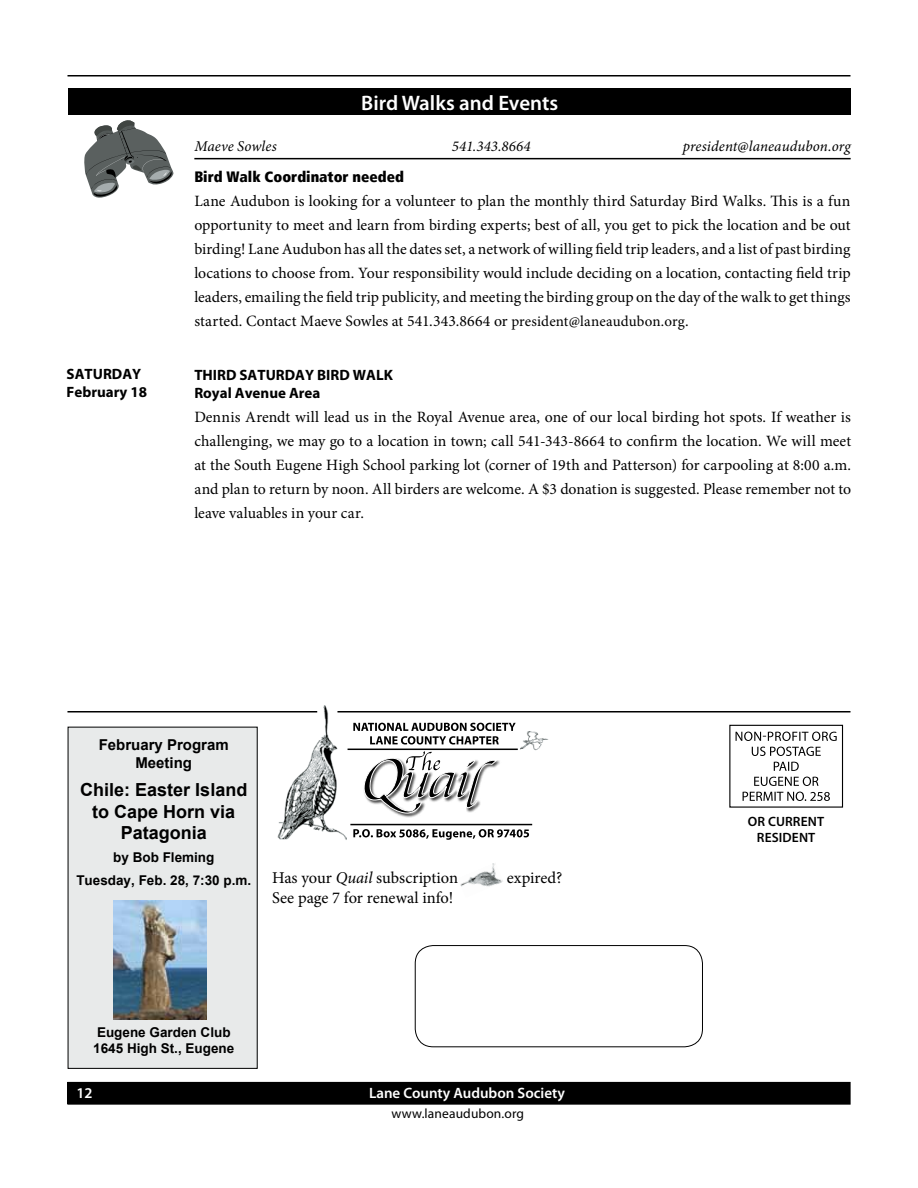
<style>
.page{position:relative;width:918px;height:1188px;background:#fff}
.page>*{position:absolute;margin:0;border:0;box-sizing:border-box;transform-origin:0 0}
.t1{font:600 21px "Myriad Pro";color:#fff}
.t2{font:700 18px/21.6px "Arial";color:#000;text-align:center}
.t3{font:16.5px "Minion Pro";color:#000}
.t4{font:15.75px/24px "Minion Pro";letter-spacing:.005em;color:#000;text-align:justify}
.t5{font:700 15px/18px "Myriad Pro";color:#000}
.t6{font:italic 15px "Minion Pro";letter-spacing:.005em;color:#000}
.t7{font:600 15px "Myriad Pro";color:#fff}
.t8{font:900 condensed 15px "Frutiger LT";color:#000}
.t9{font:700 15px/18px "Arial";color:#000;text-align:center}
.t10{font:700 13.5px/23px "Arial";color:#000;text-align:center}
.t11{font:13.5px "Myriad Pro";letter-spacing:.01em;color:#000}
.t12{font:600 13.5px/16.2px "Myriad Pro";letter-spacing:.01em;color:#000;text-align:center}
.s1{font-size:15px}
.s2{font-style:italic}
</style>
<div class="page">
<hr style="left:68px;top:75px;width:782px;height:1px;background:#000">
<div style="left:68px;top:1082px;width:782px;height:22px;background:#000"></div>
<div style="left:68px;top:1082px;width:782px;height:23px;border:1px solid #000"></div>
<div style="left:729px;top:725px;width:114px;height:83px;border:1px solid #000"></div>
<svg style="left:743px;top:792px;width:87px;height:9px"></svg>
<svg style="left:754px;top:777px;width:65px;height:9px"></svg>
<svg style="left:774px;top:762px;width:25px;height:9px"></svg>
<svg style="left:752px;top:747px;width:69px;height:9px"></svg>
<svg style="left:736px;top:732px;width:101px;height:9px"></svg>
<div style="left:415px;top:945px;width:288px;height:102px;border:1px solid #000;border-radius:18px"></div>
<div style="left:68px;top:727px;width:189px;height:341px;background:#e8eaea"></div>
<img style="left:274px;top:705px;width:73px;height:135px">
<hr style="left:348px;top:749px;width:170px;height:1px;background:#000">
<hr style="left:350px;top:824px;width:182px;height:1px;background:#000">
<svg style="left:353px;top:829px;width:176px;height:11px"></svg>
<div style="left:364px;top:757px;width:62px;height:61px;background:#000;opacity:.75"></div>
<img style="left:460px;top:863px;width:43px;height:24px">
<div style="left:466px;top:760px;width:35px;height:53px;background:#000;opacity:.75"></div>
<svg style="left:364px;top:751px;width:134px;height:63px"></svg>
<hr style="left:194px;top:158px;width:657px;height:1px;background:#000">
<svg style="left:84px;top:120px;width:89px;height:78px"></svg>
<img style="left:521px;top:732px;width:27px;height:19px">
<hr style="left:67px;top:711px;width:250px;height:1px;background:#000">
<hr style="left:337px;top:711px;width:513px;height:1px;background:#000">
<div style="left:68px;top:88px;width:783px;height:27px;background:#000"></div>
<svg style="left:353px;top:723px;width:163px;height:22px"></svg>
<img style="left:114px;top:901px;width:93px;height:118px">
<h1 class="t1" style="left:361px;top:89px;width:198px">Bird Walks and Events</h1>
<p class="t5" style="left:67px;top:364px;width:82px">SATURDAY<br>February 18</p>
<p class="t6" style="left:194px;top:136px;width:84px">Maeve Sowles</p>
<p class="t6" style="left:452px;top:136px;width:80px">541.343.8664</p>
<p class="t6" style="left:683px;top:136px;width:169px">president@laneaudubon.org</p>
<p class="t8" style="left:194px;top:168px;width:211px">Bird Walk Coordinator needed</p>
<p class="t4" style="left:194px;top:190px;width:658px">Lane Audubon is looking for a volunteer to plan the monthly third Saturday Bird Walks. This is a fun opportunity to meet and learn from birding experts; best of all, you get to pick the location and be out birding! Lane Audubon has all the dates set, a network of willing field trip leaders, and a list of past birding locations to choose from. Your responsibility would include deciding on a location, contacting field trip leaders, emailing the field trip publicity, and meeting the birding group on the day of the walk to get things started. Contact Maeve Sowles at 541.343.8664 or <span class="s1">president@laneaudubon.org</span>.</p>
<p class="t5" style="left:194px;top:365px;width:200px">THIRD SATURDAY BIRD WALK<br>Royal Avenue Area</p>
<p class="t4" style="left:194px;top:405px;width:658px">Dennis Arendt will lead us in the Royal Avenue area, one of our local birding hot spots. If weather is challenging, we may go to a location in town; call 541-343-8664 to confirm the location. We will meet at the South Eugene High School parking lot (corner of 19th and Patterson) for carpooling at 8:00 a.m. and plan to return by noon. All birders are welcome. A $3 donation is suggested. Please remember not to leave valuables in your car.</p>
<p class="t9" style="left:99px;top:736px;width:132px">February Program<br>Meeting</p>
<p class="t2" style="left:80px;top:780px;width:169px">Chile: Easter Island to Cape Horn via<br>Patagonia</p>
<p class="t10" style="left:76px;top:847px;width:176px">by Bob Fleming<br>Tuesday, Feb. 28, 7:30 p.m.</p>
<p class="t3" style="left:272px;top:867px;width:188px">Has your <span class="s2">Quail</span> subscription</p>
<p class="t3" style="left:507px;top:867px;width:57px">expired?</p>
<p class="t3" style="left:272px;top:887px;width:183px">See page 7 for renewal info!</p>
<p class="t10" style="left:93px;top:1024px;width:143px;line-height:16.2px;text-align:left">Eugene Garden Club<br>1645 High St., Eugene</p>
<p class="t7" style="left:76px;top:1083px;width:18px">12</p>
<p class="t7" style="left:369px;top:1083px;width:198px">Lane County Audubon Society</p>
<p class="t11" style="left:392px;top:1105px;width:134px">www.laneaudubon.org</p>
<p class="t12" style="left:748px;top:813px;width:78px">OR CURRENT<br>RESIDENT</p>
</div>
